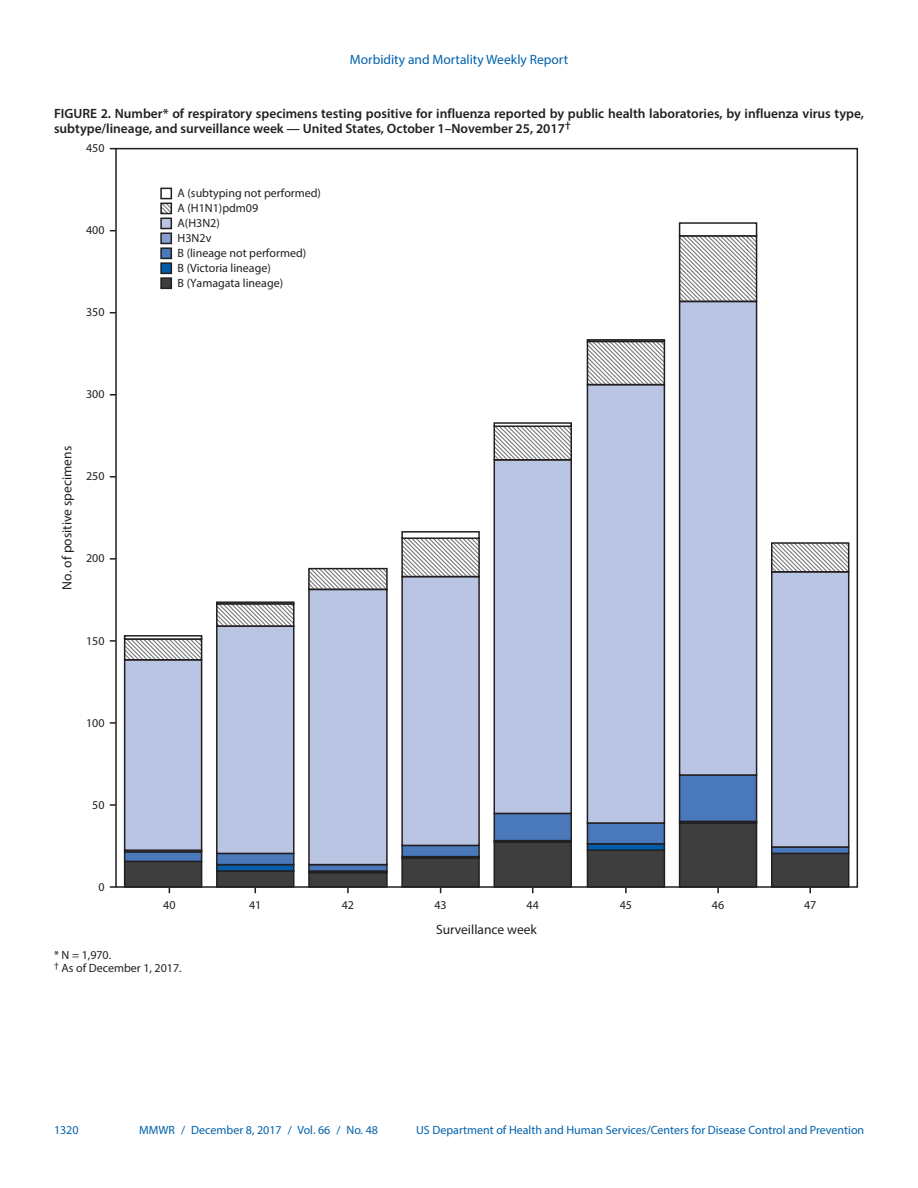
<style>
.page{position:relative;width:918px;height:1188px;background:#fff}
.page>*{position:absolute;margin:0;border:0;box-sizing:border-box;transform-origin:0 0}
.t1{font:600 13.5px/15px "Myriad Pro";color:#231f20}
.t2{font:13.5px "Myriad Pro";color:#231f20}
.t3{font:13.5px "Myriad Pro";color:#0161ab}
.t4{font:12px/15px "Myriad Pro";color:#231f20}
.t5{font:12px "Myriad Pro";color:#0161ab}
</style>
<div class="page">
<div style="left:161px;top:278px;width:10px;height:10px;background:#3e3e3f"></div>
<div style="left:160px;top:277px;width:12px;height:12px;border:2px solid #231f20"></div>
<div style="left:161px;top:263px;width:10px;height:10px;background:#015dab"></div>
<div style="left:160px;top:262px;width:12px;height:12px;border:2px solid #231f20"></div>
<div style="left:161px;top:248px;width:10px;height:10px;background:#4978bb"></div>
<div style="left:160px;top:247px;width:12px;height:12px;border:2px solid #231f20"></div>
<div style="left:161px;top:233px;width:10px;height:10px;background:#869ed0"></div>
<div style="left:160px;top:232px;width:12px;height:12px;border:2px solid #231f20"></div>
<div style="left:161px;top:218px;width:10px;height:11px;background:#b9c5e3"></div>
<div style="left:160px;top:218px;width:12px;height:11px;border:2px solid #231f20"></div>
<div style="left:160px;top:188px;width:12px;height:11px;border:2px solid #231f20"></div>
<svg style="left:163px;top:206px;width:6px;height:5px"></svg>
<div style="left:160px;top:203px;width:12px;height:11px;border:2px solid #231f20"></div>
<div style="left:125px;top:861px;width:77px;height:26px;background:#3e3e3f"></div>
<div style="left:124px;top:861px;width:78px;height:27px;border:2px solid #231f20"></div>
<div style="left:217px;top:871px;width:77px;height:16px;background:#3e3e3f"></div>
<div style="left:216px;top:870px;width:79px;height:18px;border:2px solid #231f20"></div>
<div style="left:309px;top:873px;width:78px;height:14px;background:#3e3e3f"></div>
<div style="left:308px;top:872px;width:80px;height:16px;border:2px solid #231f20"></div>
<div style="left:402px;top:858px;width:77px;height:29px;background:#3e3e3f"></div>
<div style="left:401px;top:857px;width:79px;height:31px;border:2px solid #231f20"></div>
<div style="left:494px;top:842px;width:77px;height:45px;background:#3e3e3f"></div>
<div style="left:494px;top:841px;width:78px;height:47px;border:2px solid #231f20"></div>
<div style="left:587px;top:850px;width:77px;height:37px;background:#3e3e3f"></div>
<div style="left:587px;top:849px;width:78px;height:39px;border:2px solid #231f20"></div>
<div style="left:680px;top:823px;width:77px;height:64px;background:#3e3e3f"></div>
<div style="left:679px;top:822px;width:78px;height:66px;border:2px solid #231f20"></div>
<div style="left:772px;top:853px;width:77px;height:34px;background:#3e3e3f"></div>
<div style="left:771px;top:853px;width:78px;height:35px;border:2px solid #231f20"></div>
<div style="left:217px;top:865px;width:77px;height:6px;background:#015dab"></div>
<div style="left:216px;top:864px;width:79px;height:8px;border:2px solid #231f20"></div>
<div style="left:308px;top:870px;width:80px;height:3px;border:2px solid #231f20"></div>
<div style="left:401px;top:856px;width:79px;height:3px;border:2px solid #231f20"></div>
<div style="left:494px;top:840px;width:78px;height:3px;border:2px solid #231f20"></div>
<div style="left:587px;top:844px;width:77px;height:6px;background:#015dab"></div>
<div style="left:587px;top:843px;width:78px;height:8px;border:2px solid #231f20"></div>
<div style="left:679px;top:821px;width:78px;height:3px;border:2px solid #231f20"></div>
<div style="left:125px;top:852px;width:77px;height:9px;background:#4978bb"></div>
<div style="left:124px;top:851px;width:78px;height:11px;border:2px solid #231f20"></div>
<div style="left:217px;top:853px;width:77px;height:12px;background:#4978bb"></div>
<div style="left:216px;top:853px;width:79px;height:12px;border:2px solid #231f20"></div>
<div style="left:309px;top:865px;width:78px;height:6px;background:#4978bb"></div>
<div style="left:308px;top:864px;width:80px;height:8px;border:2px solid #231f20"></div>
<div style="left:402px;top:845px;width:77px;height:12px;background:#4978bb"></div>
<div style="left:401px;top:845px;width:79px;height:12px;border:2px solid #231f20"></div>
<div style="left:494px;top:813px;width:77px;height:28px;background:#4978bb"></div>
<div style="left:494px;top:813px;width:78px;height:28px;border:2px solid #231f20"></div>
<div style="left:587px;top:823px;width:77px;height:21px;background:#4978bb"></div>
<div style="left:587px;top:822px;width:78px;height:23px;border:2px solid #231f20"></div>
<div style="left:680px;top:775px;width:77px;height:46px;background:#4978bb"></div>
<div style="left:679px;top:774px;width:78px;height:48px;border:2px solid #231f20"></div>
<div style="left:772px;top:847px;width:77px;height:6px;background:#4978bb"></div>
<div style="left:771px;top:846px;width:78px;height:8px;border:2px solid #231f20"></div>
<div style="left:124px;top:849px;width:78px;height:4px;border:2px solid #231f20"></div>
<div style="left:125px;top:660px;width:77px;height:190px;background:#b9c5e3"></div>
<div style="left:124px;top:659px;width:78px;height:192px;border:2px solid #231f20"></div>
<div style="left:217px;top:626px;width:77px;height:227px;background:#b9c5e3"></div>
<div style="left:216px;top:625px;width:79px;height:229px;border:2px solid #231f20"></div>
<div style="left:309px;top:589px;width:78px;height:276px;background:#b9c5e3"></div>
<div style="left:308px;top:589px;width:80px;height:276px;border:2px solid #231f20"></div>
<div style="left:402px;top:577px;width:77px;height:268px;background:#b9c5e3"></div>
<div style="left:401px;top:576px;width:79px;height:270px;border:2px solid #231f20"></div>
<div style="left:494px;top:460px;width:77px;height:353px;background:#b9c5e3"></div>
<div style="left:494px;top:459px;width:78px;height:355px;border:2px solid #231f20"></div>
<div style="left:587px;top:385px;width:77px;height:438px;background:#b9c5e3"></div>
<div style="left:587px;top:384px;width:78px;height:440px;border:2px solid #231f20"></div>
<div style="left:680px;top:301px;width:77px;height:474px;background:#b9c5e3"></div>
<div style="left:679px;top:301px;width:78px;height:475px;border:2px solid #231f20"></div>
<div style="left:772px;top:572px;width:77px;height:275px;background:#b9c5e3"></div>
<div style="left:771px;top:571px;width:78px;height:277px;border:2px solid #231f20"></div>
<svg style="left:127px;top:641px;width:72px;height:17px"></svg>
<div style="left:124px;top:638px;width:78px;height:23px;border:2px solid #231f20"></div>
<svg style="left:219px;top:606px;width:73px;height:18px"></svg>
<div style="left:216px;top:603px;width:79px;height:24px;border:2px solid #231f20"></div>
<svg style="left:311px;top:571px;width:74px;height:16px"></svg>
<div style="left:308px;top:568px;width:80px;height:22px;border:2px solid #231f20"></div>
<svg style="left:404px;top:540px;width:73px;height:34px"></svg>
<div style="left:401px;top:537px;width:79px;height:40px;border:2px solid #231f20"></div>
<svg style="left:497px;top:428px;width:72px;height:30px"></svg>
<div style="left:494px;top:425px;width:78px;height:36px;border:2px solid #231f20"></div>
<svg style="left:590px;top:344px;width:72px;height:38px"></svg>
<div style="left:587px;top:341px;width:78px;height:44px;border:2px solid #231f20"></div>
<svg style="left:682px;top:238px;width:72px;height:61px"></svg>
<div style="left:679px;top:235px;width:78px;height:67px;border:2px solid #231f20"></div>
<svg style="left:774px;top:545px;width:72px;height:25px"></svg>
<div style="left:771px;top:542px;width:78px;height:31px;border:2px solid #231f20"></div>
<div style="left:124px;top:635px;width:78px;height:5px;border:2px solid #231f20"></div>
<div style="left:216px;top:601px;width:79px;height:4px;border:2px solid #231f20"></div>
<div style="left:401px;top:531px;width:79px;height:8px;border:2px solid #231f20"></div>
<div style="left:494px;top:422px;width:78px;height:5px;border:2px solid #231f20"></div>
<div style="left:587px;top:339px;width:78px;height:3px;border:2px solid #231f20"></div>
<div style="left:679px;top:222px;width:78px;height:15px;border:2px solid #231f20"></div>
<p class="t3" style="left:350px;top:51px;width:220px">Morbidity and Mortality Weekly Report</p>
<p class="t1" style="left:54px;top:106px;width:812px">FIGURE 2. Number* of respiratory specimens testing positive for influenza reported by public health laboratories, by influenza virus type, subtype/lineage, and surveillance week — United States, October 1–November 25, 2017<sup>†</sup></p>
<p class="t4" style="left:86px;top:140px;width:20px">450</p>
<p class="t4" style="left:86px;top:223px;width:20px">400</p>
<p class="t4" style="left:86px;top:305px;width:20px">350</p>
<p class="t4" style="left:86px;top:387px;width:20px">300</p>
<p class="t2" style="left:59px;top:590px;width:145px;rotate:-90deg">No. of positive specimens</p>
<p class="t4" style="left:86px;top:469px;width:20px">250</p>
<p class="t4" style="left:86px;top:551px;width:20px">200</p>
<p class="t4" style="left:86px;top:633px;width:20px">150</p>
<p class="t4" style="left:86px;top:715px;width:20px">100</p>
<p class="t4" style="left:92px;top:797px;width:14px">50</p>
<p class="t4" style="left:98px;top:879px;width:8px">0</p>
<p class="t4" style="left:178px;top:185px;width:145px">A (subtyping not performed)<br>A (H1N1)pdm09<br>A(H3N2)<br>H3N2v<br>B (lineage not performed)<br>B (Victoria lineage)<br>B (Yamagata lineage)</p>
<p class="t4" style="left:163px;top:898px;width:14px">40</p>
<p class="t4" style="left:249px;top:898px;width:14px">41</p>
<p class="t4" style="left:342px;top:898px;width:14px">42</p>
<p class="t4" style="left:434px;top:898px;width:14px">43</p>
<p class="t4" style="left:527px;top:898px;width:14px">44</p>
<p class="t4" style="left:620px;top:898px;width:14px">45</p>
<p class="t4" style="left:712px;top:898px;width:14px">46</p>
<p class="t4" style="left:804px;top:898px;width:14px">47</p>
<p class="t2" style="left:436px;top:921px;width:102px">Surveillance week</p>
<p class="t4" style="left:54px;top:948px;width:129px;line-height:13.5px">* N = 1,970.<br><sup>†</sup> As of December 1, 2017.</p>
<p class="t5" style="left:54px;top:1123px;width:26px">1320</p>
<p class="t5" style="left:139px;top:1123px;width:240px">MMWR / December 8, 2017 / Vol. 66 / No. 48</p>
<p class="t5" style="left:416px;top:1123px;width:450px">US Department of Health and Human Services/Centers for Disease Control and Prevention</p>
</div>
